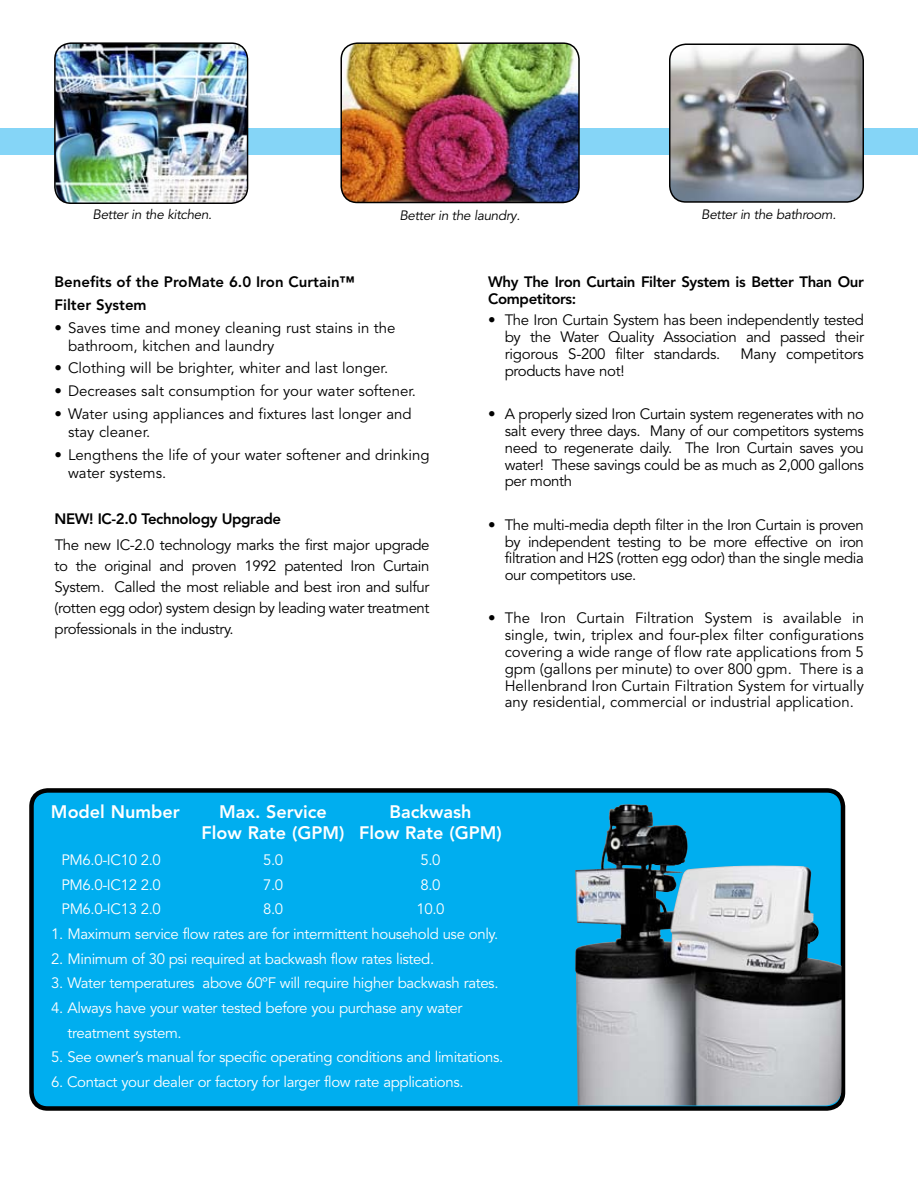
<style>
.page{position:relative;width:918px;height:1188px;background:#fff}
.page>*{position:absolute;margin:0;border:0;box-sizing:border-box;transform-origin:0 0}
.t1{font:800 18px/20.2px "Avenir";color:#fff}
.t2{font:15px/16.8px "Avenir";color:#000;text-align:justify}
.t3{font:15px/24.8px "Avenir";letter-spacing:-.025em;color:#fff}
.t4{font:800 15px/16.8px "Avenir";letter-spacing:-.025em;color:#000}
.t5{font:800 15px/22.8px "Avenir";color:#000}
.t6{font:15px "Avenir";letter-spacing:-.025em;color:#000}
.t7{font:15px "Avenir";letter-spacing:-.02em;color:#000}
.t8{font:italic 13.5px "Avenir";letter-spacing:-.025em;color:#000}
</style>
<div class="page">
<div style="left:0;top:128px;width:918px;height:27px;background:#85d5f7"></div>
<div style="left:31px;top:790px;width:812px;height:318px;background:#00aeef;border-radius:16px"></div>
<div style="left:29px;top:788px;width:816px;height:323px;border:4px solid #000;border-radius:16px"></div>
<img style="left:670px;top:44px;width:193px;height:157px">
<div style="left:669px;top:44px;width:195px;height:159px;border:2px solid #000;border-radius:16px"></div>
<img style="left:341px;top:44px;width:238px;height:158px">
<div style="left:341px;top:42px;width:239px;height:161px;border:2px solid #000;border-radius:16px"></div>
<img style="left:56px;top:44px;width:192px;height:159px">
<div style="left:54px;top:42px;width:194px;height:162px;border:2px solid #000;border-radius:16px"></div>
<img style="left:575px;top:804px;width:267px;height:302px">
<p class="t8" style="left:93px;top:207px;width:121px">Better in the kitchen.</p>
<p class="t8" style="left:399px;top:208px;width:122px">Better in the laundry.</p>
<p class="t8" style="left:701px;top:207px;width:136px">Better in the bathroom.</p>
<p class="t5" style="left:55px;top:270px;width:302px">Benefits of the ProMate 6.0 Iron Curtain™<br>Filter System</p>
<p class="t2" style="left:68px;top:319px;width:329px;line-height:18px;text-indent:-14px">• Saves time and money cleaning rust stains in the bathroom, kitchen and laundry</p>
<p class="t2" style="left:55px;top:360px;width:335px">• Clothing will be brighter, whiter and last longer.</p>
<p class="t2" style="left:55px;top:383px;width:363px">• Decreases salt consumption for your water softener.</p>
<p class="t2" style="left:68px;top:405px;width:345px;line-height:18px;text-indent:-14px">• Water using appliances and fixtures last longer and stay cleaner.</p>
<p class="t2" style="left:68px;top:446px;width:363px;line-height:18px;text-indent:-14px">• Lengthens the life of your water softener and drinking water systems.</p>
<p class="t4" style="left:55px;top:510px;width:228px">NEW! IC-2.0 Technology Upgrade</p>
<p class="t2" style="left:55px;top:534px;width:377px;line-height:21px">The new IC-2.0 technology marks the first major upgrade to the original and proven 1992 patented Iron Curtain System. Called the most reliable and best iron and sulfur (rotten egg odor) system design by leading water treatment professionals in the industry.</p>
<p class="t4" style="left:488px;top:273px;width:377px">Why The Iron Curtain Filter System is Better Than Our<br>Competitors:</p>
<p class="t2" style="left:505px;top:312px;width:361px;text-indent:-16px">• The Iron Curtain System has been independently tested by the Water Quality Association and passed their rigorous S-200 filter standards.</p>
<p class="t7" style="left:740px;top:345px;width:125px">Many competitors</p>
<p class="t6" style="left:505px;top:362px;width:121px">products have not!</p>
<p class="t2" style="left:505px;top:406px;width:361px;text-indent:-16px">• A properly sized Iron Curtain system regenerates with no salt every three days. Many of our competitors systems need to regenerate daily. The Iron Curtain saves you water! These savings could be as much as 2,000 gallons per month</p>
<p class="t2" style="left:505px;top:517px;width:361px;text-indent:-16px">• The multi-media depth filter in the Iron Curtain is proven by independent testing to be more effective on iron filtration and H2S (rotten egg odor) than the single media our competitors use.</p>
<p class="t2" style="left:505px;top:610px;width:361px;text-indent:-16px">• The Iron Curtain Filtration System is available in single, twin, triplex and four-plex filter configurations covering a wide range of flow rate applications from 5 gpm (gallons per minute) to over 800 gpm. There is a Hellenbrand Iron Curtain Filtration System for virtually any residential, commercial or industrial application.</p>
<p class="t1" style="left:51px;top:802px;width:130px">Model Number</p>
<p class="t1" style="left:219px;top:802px;width:109px">Max. Service</p>
<p class="t1" style="left:202px;top:802px;width:302px;text-indent:188px">Backwash<br>Flow Rate (GPM) Flow Rate (GPM)</p>
<p class="t3" style="left:61px;top:848px;width:101px">PM6.0-IC10 2.0</p>
<p class="t3" style="left:263px;top:848px;width:22px">5.0</p>
<p class="t3" style="left:420px;top:848px;width:22px">5.0</p>
<p class="t3" style="left:61px;top:872px;width:101px">PM6.0-IC12 2.0</p>
<p class="t3" style="left:263px;top:872px;width:22px">7.0</p>
<p class="t3" style="left:420px;top:872px;width:22px">8.0</p>
<p class="t3" style="left:61px;top:897px;width:101px">PM6.0-IC13 2.0</p>
<p class="t3" style="left:263px;top:897px;width:22px">8.0</p>
<p class="t3" style="left:416px;top:897px;width:30px">10.0</p>
<p class="t3" style="left:51px;top:922px;width:449px">1. Maximum service flow rates are for intermittent household use only.</p>
<p class="t3" style="left:51px;top:947px;width:385px">2. Minimum of 30 psi required at backwash flow rates listed.</p>
<p class="t3" style="left:51px;top:971px;width:449px">3. Water temperatures above 60ºF will require higher backwash rates.</p>
<p class="t3" style="left:68px;top:996px;width:396px;text-indent:-16px">4. Always have your water tested before you purchase any water treatment system.</p>
<p class="t3" style="left:51px;top:1045px;width:454px">5. See owner’s manual for specific operating conditions and limitations.</p>
<p class="t3" style="left:51px;top:1070px;width:414px">6. Contact your dealer or factory for larger flow rate applications.</p>
</div>
